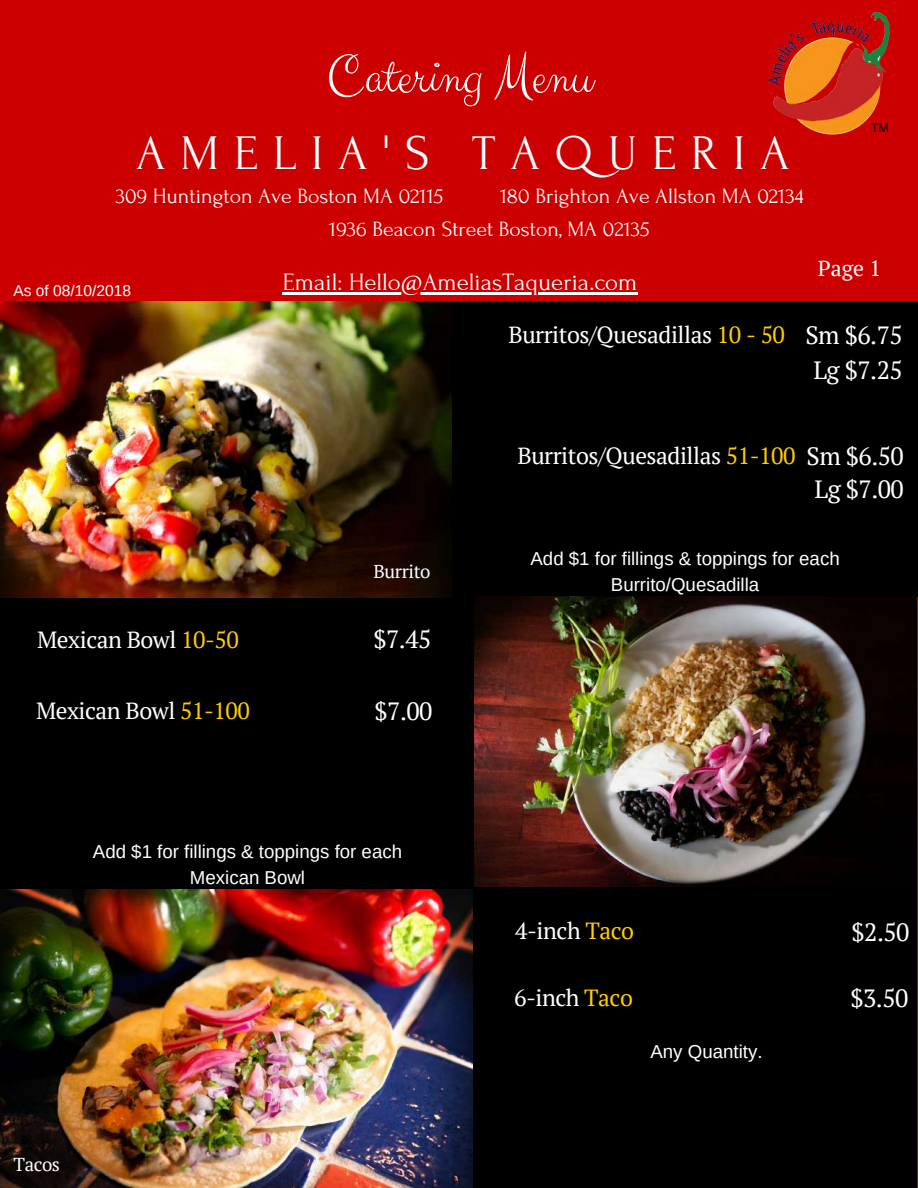
<style>
.page{position:relative;width:918px;height:1188px;background:#c00}
.page>*{position:absolute;margin:0;border:0;box-sizing:border-box;transform-origin:0 0}
.t1{font:55.95px "Clicker Script";color:#fff}
.t2{font:49.8px "Forum";letter-spacing:.3em;color:#fff}
.t3{font:24.9px "PT Serif";letter-spacing:-.02em;color:#fff}
.t4{font:24.9px "Forum";color:#fff}
.t5{font:23.4px "PT Serif";letter-spacing:-.02em;color:#fff}
.t6{font:21.75px/33.8px "Forum";color:#fff}
.t7{font:21.75px "PT Serif";color:#fff}
.t8{font:18.75px/25.8px "Arimo";color:#fff;text-align:center}
.t9{font:18.75px "PT Serif";letter-spacing:-.02em;color:#fff}
.t10{font:15.6px "Arimo";color:#fff}
.t11{font:12.45px "Arimo";color:#0c0c0c}
.s1{color:#fc0}
.s2{font-size:24.9px}
</style>
<div class="page">
<div style="left:0;top:595px;width:724px;height:296px;background:#000"></div>
<div style="left:268px;top:302px;width:650px;height:295px;background:#000"></div>
<img style="left:0;top:302px;width:451px;height:295px">
<svg style="left:283px;top:292px;width:12px;height:3px"></svg>
<hr style="left:295px;top:292px;width:19px;height:3px;background:#fff">
<svg style="left:314px;top:292px;width:35px;height:3px"></svg>
<hr style="left:349px;top:292px;width:15px;height:3px;background:#fff">
<svg style="left:364px;top:292px;width:37px;height:3px"></svg>
<hr style="left:401px;top:292px;width:22px;height:3px;background:#fff">
<hr style="left:423px;top:292px;width:15px;height:3px;background:#fff">
<hr style="left:438px;top:292px;width:19px;height:3px;background:#fff">
<svg style="left:457px;top:292px;width:161px;height:3px"></svg>
<hr style="left:618px;top:292px;width:19px;height:3px;background:#fff">
<img style="left:768px;top:12px;width:122px;height:123px">
<img style="left:475px;top:596px;width:442px;height:292px">
<div style="left:192px;top:888px;width:725px;height:300px;background:#000"></div>
<img style="left:0;top:890px;width:472px;height:298px">
<h1 class="t1" style="left:327px;top:42px;width:267px">Catering Menu</h1>
<h2 class="t2" style="left:136px;top:126px;width:655px">AMELIA'S TAQUERIA</h2>
<p class="t6" style="left:116px;top:179px;width:329px">309 Huntington Ave Boston MA 02115</p>
<p class="t6" style="left:329px;top:179px;width:476px;text-indent:171px">180 Brighton Ave Allston MA 02134<br>1936 Beacon Street Boston, MA 02135</p>
<p class="t10" style="left:14px;top:282px;width:119px">As of 08/10/2018</p>
<p class="t4" style="left:283px;top:269px;width:356px">Email: Hello@AmeliasTaqueria.com</p>
<p class="t11" style="left:871px;top:120px;width:19px">TM</p>
<p class="t7" style="left:818px;top:253px;width:65px">Page 1</p>
<p class="t5" style="left:508px;top:319px;width:396px">Burritos/Quesadillas <span class="s1">10 - 50</span> <span class="s2">Sm $6.75</span></p>
<p class="t3" style="left:813px;top:353px;width:91px">Lg $7.25</p>
<p class="t9" style="left:374px;top:559px;width:59px">Burrito</p>
<p class="t5" style="left:37px;top:624px;width:203px">Mexican Bowl <span class="s1">10-50</span></p>
<p class="t3" style="left:373px;top:622px;width:59px">$7.45</p>
<p class="t5" style="left:36px;top:695px;width:215px">Mexican Bowl <span class="s1">51-100</span></p>
<p class="t3" style="left:375px;top:694px;width:59px">$7.00</p>
<p class="t8" style="left:93px;top:839px;width:311px">Add $1 for fillings &amp; toppings for each<br>Mexican Bowl</p>
<p class="t9" style="left:14px;top:1152px;width:48px">Tacos</p>
<p class="t5" style="left:518px;top:439px;width:388px">Burritos/Quesadillas <span class="s1">51-100</span> <span class="s2">Sm $6.50</span></p>
<p class="t3" style="left:815px;top:473px;width:91px">Lg $7.00</p>
<p class="t8" style="left:531px;top:545px;width:311px">Add $1 for fillings &amp; toppings for each<br>Burrito/Quesadilla</p>
<p class="t5" style="left:515px;top:915px;width:120px">4-inch <span class="s1">Taco</span></p>
<p class="t3" style="left:852px;top:915px;width:59px">$2.50</p>
<p class="t5" style="left:514px;top:981px;width:120px">6-inch <span class="s1">Taco</span></p>
<p class="t3" style="left:850px;top:981px;width:59px">$3.50</p>
<p class="t8" style="left:650px;top:1038px;width:114px">Any Quantity.</p>
</div>
